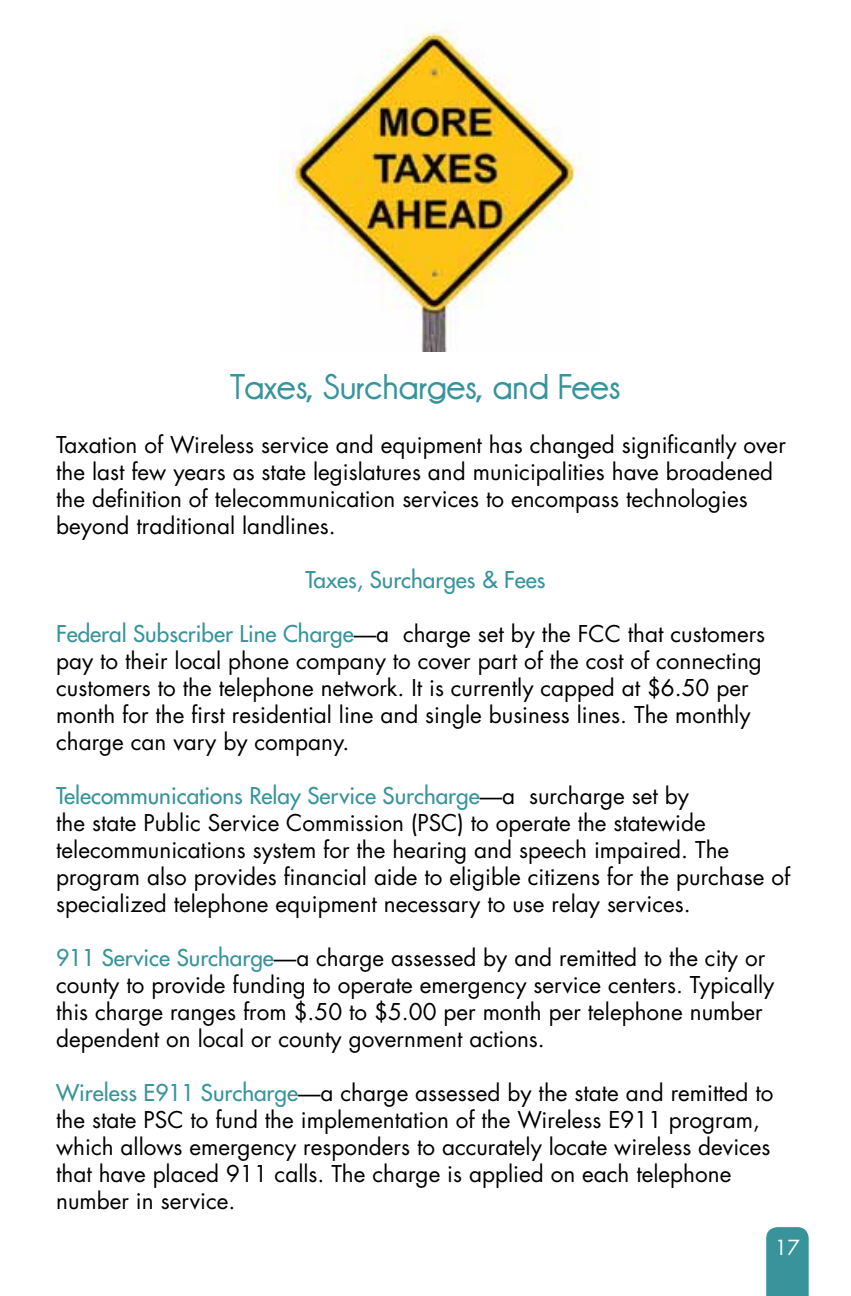
<style>
.page{position:relative;width:851px;height:1296px;background:#fff}
.page>*{position:absolute;margin:0;border:0;box-sizing:border-box;transform-origin:0 0}
.t1{font:700 36px "Champagne&Limousines";color:#38939b}
.t2{font:22.5px/27px "Futura";color:#000}
.t3{font:22.5px "Futura";color:#38939b}
.t4{font:20.25px "Futura";color:#fff}
.s1{color:#38939b}
</style>
<div class="page">
<div style="left:766px;top:1227px;width:42px;height:69px;background:#38939b"></div>
<img style="left:279px;top:23px;width:309px;height:329px">
<h1 class="t1" style="left:230px;top:367px;width:392px">Taxes, Surcharges, and Fees</h1>
<p class="t2" style="left:56px;top:431px;width:731px">Taxation of Wireless service and equipment has changed significantly over the last few years as state legislatures and municipalities have broadened the definition of telecommunication services to encompass technologies beyond traditional landlines.</p>
<p class="t3" style="left:305px;top:565px;width:241px">Taxes, Surcharges &amp; Fees</p>
<p class="t2" style="left:56px;top:620px;width:710px"><span class="s1">Federal Subscriber Line Charge</span>—a charge set by the FCC that customers pay to their local phone company to cover part of the cost of connecting customers to the telephone network. It is currently capped at $6.50 per month for the first residential line and single business lines. The monthly charge can vary by company.</p>
<p class="t2" style="left:56px;top:782px;width:735px"><span class="s1">Telecommunications Relay Service Surcharge</span>—a surcharge set by<br>the state Public Service Commission (PSC) to operate the statewide telecommunications system for the hearing and speech impaired. The program also provides financial aide to eligible citizens for the purchase of specialized telephone equipment necessary to use relay services.</p>
<p class="t2" style="left:56px;top:944px;width:719px"><span class="s1">911 Service Surcharge</span>—a charge assessed by and remitted to the city or county to provide funding to operate emergency service centers. Typically this charge ranges from $.50 to $5.00 per month per telephone number dependent on local or county government actions.</p>
<p class="t2" style="left:56px;top:1079px;width:719px"><span class="s1">Wireless E911 Surcharge</span>—a charge assessed by the state and remitted to the state PSC to fund the implementation of the Wireless E911 program, which allows emergency responders to accurately locate wireless devices that have placed 911 calls. The charge is applied on each telephone number in service.</p>
<p class="t4" style="left:774px;top:1234px;width:26px">17</p>
</div>
